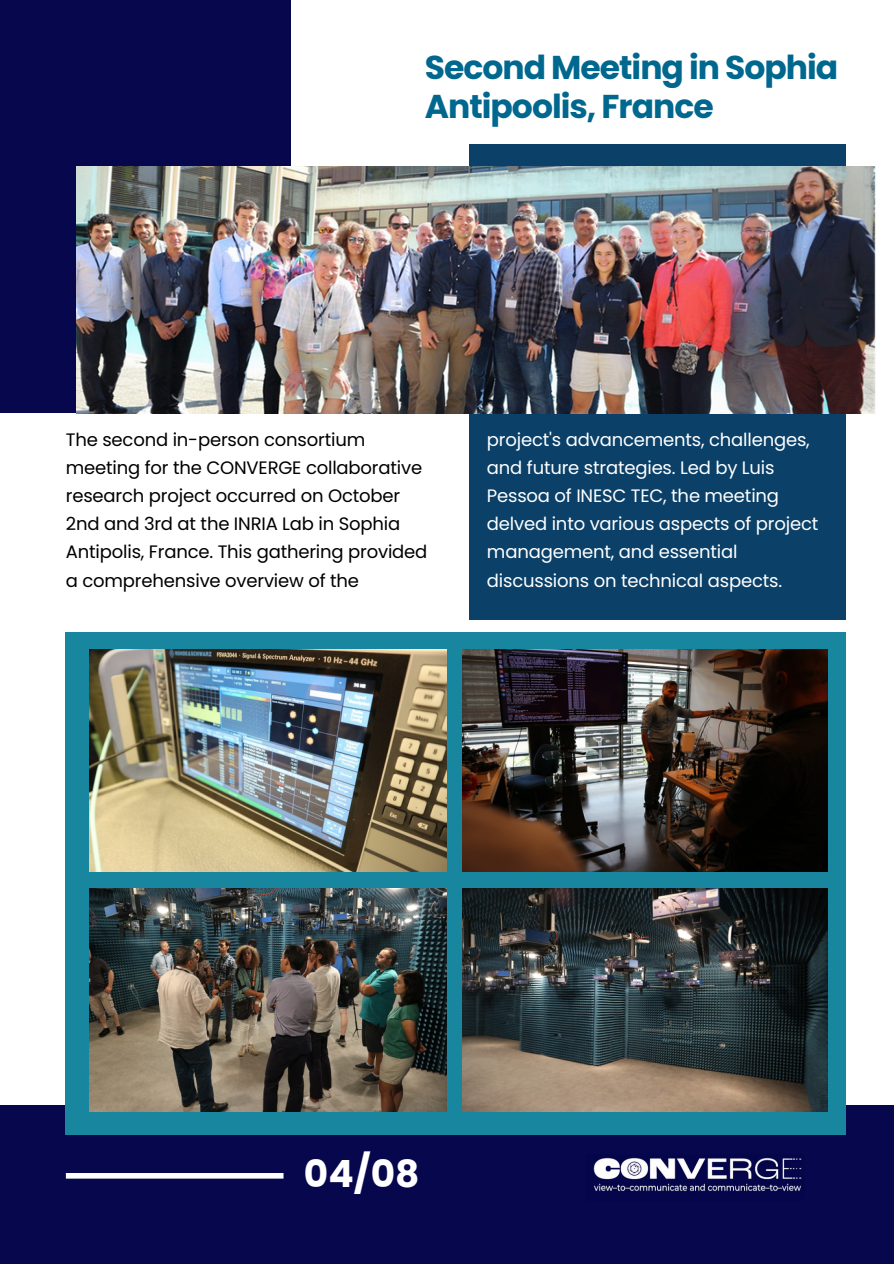
<style>
.page{position:relative;width:894px;height:1264px;background:#fff}
.page>*{position:absolute;margin:0;border:0;box-sizing:border-box;transform-origin:0 0}
.t1{font:700 37.5px "Poppins";color:#fff}
.t2{font:700 33px/39.3px "Poppins";letter-spacing:-.03em;color:#00688e}
.t3{font:18px/28.2px "Poppins";letter-spacing:-.01em;color:#000}
.t4{font:18px/28.2px "Poppins";letter-spacing:-.01em;color:#fff}
</style>
<div class="page">
<div style="left:0;top:0;width:290px;height:413px;background:#07074e"></div>
<div style="left:0;top:1104px;width:893px;height:159px;background:#07074e"></div>
<div style="left:66px;top:631px;width:779px;height:503px;background:#1986a0"></div>
<div style="left:468px;top:144px;width:377px;height:475px;background:#0b4068"></div>
<img style="left:76px;top:167px;width:799px;height:246px">
<div style="left:66px;top:1172px;width:217px;height:6px;background:#fff"></div>
<img style="left:593px;top:1158px;width:209px;height:33px">
<img style="left:89px;top:649px;width:357px;height:223px">
<img style="left:462px;top:649px;width:365px;height:223px">
<img style="left:462px;top:888px;width:365px;height:223px">
<img style="left:89px;top:888px;width:357px;height:223px">
<p class="t2" style="left:424px;top:48px;width:415px">Second Meeting in Sophia<br>Antipoolis, France</p>
<h1 class="t3" style="left:66px;top:425px;width:363px">The second in-person consortium meeting for the CONVERGE collaborative research project occurred on October 2nd and 3rd at the INRIA Lab in Sophia Antipolis, France. This gathering provided a comprehensive overview of the</h1>
<p class="t4" style="left:487px;top:425px;width:333px">project's advancements, challenges, and future strategies. Led by Luis Pessoa of INESC TEC, the meeting delved into various aspects of project management, and essential discussions on technical aspects.</p>
<p class="t1" style="left:304px;top:1147px;width:117px">04/08</p>
</div>
